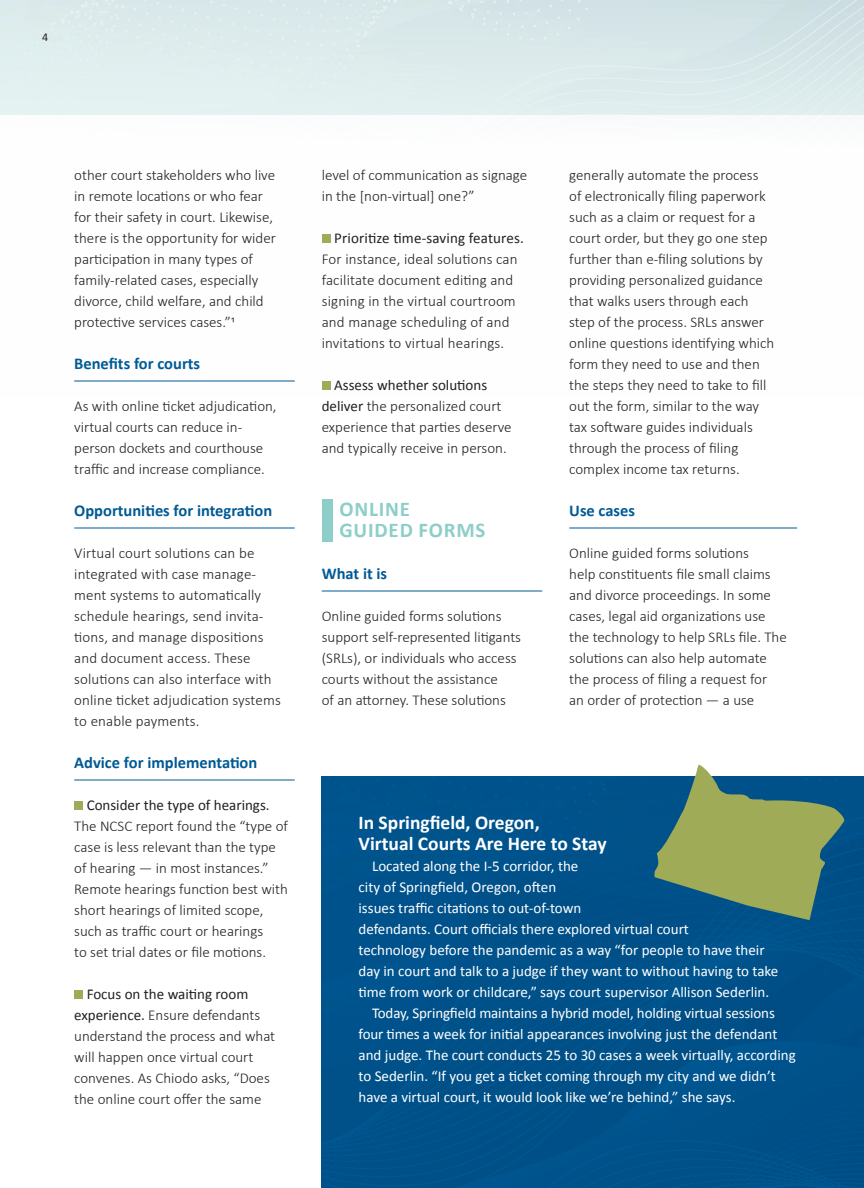
<style>
.page{position:relative;width:864px;height:1188px;background:#fff}
.page>*{position:absolute;margin:0;border:0;box-sizing:border-box;transform-origin:0 0}
.t1{font:700 21px/21px "Calibri";letter-spacing:.04em;color:#8dcec9}
.t2{font:700 19.5px/21px "Calibri";color:#fff}
.t3{font:700 16.5px "Calibri";color:#005a95}
.t4{font:300 15px/21px "Calibri";color:#221f20}
.t5{font:15px/21px "Calibri";color:#fff}
.t6{font:12px "Calibri";color:#221f20}
.s1{font-weight:400}
</style>
<div class="page">
<img style="left:0;top:0;width:528px;height:390px">
<img style="left:528px;top:0;width:336px;height:115px">
<hr style="left:74px;top:381px;width:221px;height:1px;background:#005a95">
<hr style="left:74px;top:528px;width:221px;height:1px;background:#005a95">
<hr style="left:74px;top:780px;width:221px;height:1px;background:#005a95">
<div style="left:74px;top:801px;width:9px;height:9px;background:#a0ab57"></div>
<div style="left:74px;top:990px;width:9px;height:9px;background:#a0ab57"></div>
<div style="left:322px;top:234px;width:8px;height:9px;background:#a0ab57"></div>
<div style="left:322px;top:381px;width:8px;height:9px;background:#a0ab57"></div>
<div style="left:322px;top:499px;width:10px;height:43px;background:#8dcec9"></div>
<hr style="left:322px;top:591px;width:220px;height:1px;background:#005a95">
<hr style="left:569px;top:528px;width:228px;height:1px;background:#005a95">
<div style="left:322px;top:777px;width:493px;height:411px;background:#005189"></div>
<div style="left:815px;top:777px;width:49px;height:411px;background:#004f87"></div>
<svg style="left:654px;top:765px;width:191px;height:155px;background:#6c9074"></svg>
<p class="t6" style="left:42px;top:29px;width:8px">4</p>
<p class="t4" style="left:74px;top:164px;width:203px">other court stakeholders who live in remote locations or who fear for their safety in court. Likewise, there is the opportunity for wider participation in many types of family-related cases, especially divorce, child welfare, and child protective services cases.”1</p>
<p class="t3" style="left:74px;top:352px;width:127px">Benefits for courts</p>
<p class="t4" style="left:74px;top:395px;width:204px">As with online ticket adjudication, virtual courts can reduce in&shy;person dockets and courthouse traffic and increase compliance.</p>
<p class="t3" style="left:74px;top:499px;width:200px">Opportunities for integration</p>
<p class="t4" style="left:74px;top:542px;width:208px">Virtual court solutions can be integrated with case manage&shy;ment systems to automatically schedule hearings, send invita&shy;tions, and manage dispositions and document access. These solutions can also interface with online ticket adjudication systems to enable payments.</p>
<p class="t3" style="left:74px;top:751px;width:185px">Advice for implementation</p>
<p class="t4" style="left:74px;top:794px;width:215px;text-indent:12px"><span class="s1">Consider the type of hearings.<br></span>The NCSC report found the “type of case is less relevant than the type of hearing — in most instances.” Remote hearings function best with short hearings of limited scope, such as traffic court or hearings<br>to set trial dates or file motions.</p>
<p class="t4" style="left:74px;top:983px;width:202px;text-indent:12px"><span class="s1">Focus on the waiting room experience.</span> Ensure defendants understand the process and what will happen once virtual court convenes. As Chiodo asks, “Does the online court offer the same</p>
<p class="t4" style="left:322px;top:164px;width:207px">level of communication as signage in the [non-virtual] one?”</p>
<p class="t4" style="left:322px;top:227px;width:204px;text-indent:12px"><span class="s1">Prioritize time-saving features.<br></span>For instance, ideal solutions can facilitate document editing and signing in the virtual courtroom and manage scheduling of and invitations to virtual hearings.</p>
<p class="t4" style="left:322px;top:374px;width:191px;text-indent:12px"><span class="s1">Assess whether solutions deliver</span> the personalized court experience that parties deserve and typically receive in person.</p>
<p class="t1" style="left:339px;top:498px;width:148px">ONLINE<br>GUIDED FORMS</p>
<p class="t3" style="left:322px;top:562px;width:67px">What it is</p>
<p class="t4" style="left:322px;top:605px;width:201px">Online guided forms solutions support self-represented litigants (SRLs), or individuals who access courts without the assistance<br>of an attorney. These solutions</p>
<p class="t4" style="left:569px;top:164px;width:207px">generally automate the process of electronically filing paperwork such as a claim or request for a court order, but they go one step further than e-filing solutions by providing personalized guidance that walks users through each step of the process. SRLs answer online questions identifying which form they need to use and then the steps they need to take to fill out the form, similar to the way tax software guides individuals through the process of filing complex income tax returns.</p>
<p class="t3" style="left:569px;top:499px;width:67px">Use cases</p>
<p class="t4" style="left:569px;top:542px;width:219px">Online guided forms solutions<br>help constituents file small claims and divorce proceedings. In some cases, legal aid organizations use the technology to help SRLs file. The solutions can also help automate the process of filing a request for<br>an order of protection — a use</p>
<p class="t2" style="left:359px;top:812px;width:250px">In Springfield, Oregon,<br>Virtual Courts Are Here to Stay</p>
<p class="t5" style="left:359px;top:855px;width:421px;text-indent:14px">Located along the I-5 corridor, the<br>city of Springfield, Oregon, often<br>issues traffic citations to out-of-town<br>defendants. Court officials there explored virtual court<br>technology before the pandemic as a way “for people to have their day in court and talk to a judge if they want to without having to take time from work or childcare,” says court supervisor Allison Sederlin.</p>
<p class="t5" style="left:359px;top:1002px;width:439px;text-indent:14px">Today, Springfield maintains a hybrid model, holding virtual sessions four times a week for initial appearances involving just the defendant and judge. The court conducts 25 to 30 cases a week virtually, according to Sederlin. “If you get a ticket coming through my city and we didn’t have a virtual court, it would look like we’re behind,” she says.</p>
</div>
